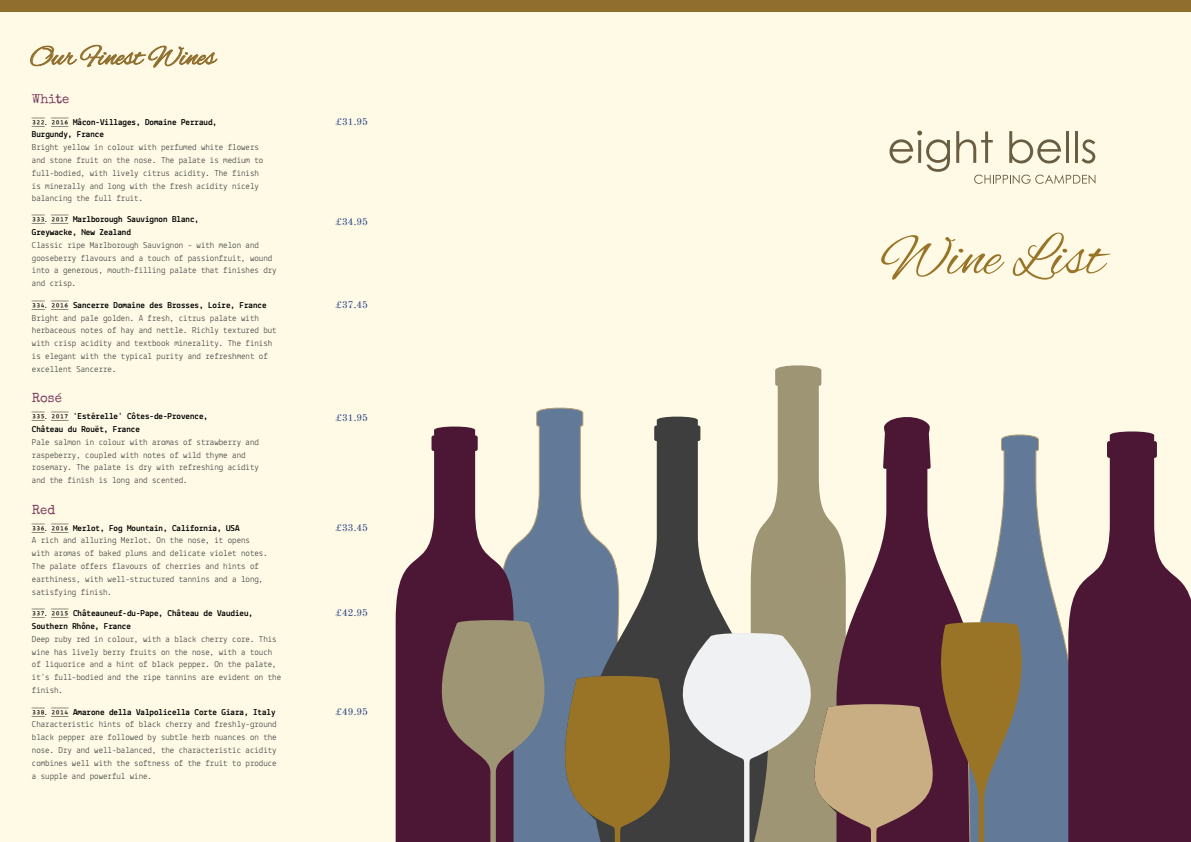
<style>
.page{position:relative;width:1191px;height:842px;background:#fffae5}
.page>*{position:absolute;margin:0;border:0;box-sizing:border-box;transform-origin:0 0}
.t1{font:59.6px "Alex Brush";color:#997427}
.t2{font:28.3px "Alex Brush";color:#906f2e}
.t3{font:13.1px "Special Elite";color:#7c3d61}
.t4{font:9.9px "Old Standard TT";color:#244087}
.t5{font:9.1px/12.8px "Lekton";color:#35383a}
.t6{font:700 9px/12.8px "Lekton";color:#000001}
</style>
<div class="page">
<div style="left:0;top:0;width:1191px;height:11px;background:#906f2e"></div>
<svg style="left:513px;top:407px;width:73px;height:213px;fill:#627998"></svg>
<svg style="left:768px;top:365px;width:68px;height:255px;fill:#9e9574"></svg>
<svg style="left:396px;top:426px;width:117px;height:194px;fill:#4c1735"></svg>
<svg style="left:586px;top:416px;width:182px;height:204px"></svg>
<svg style="left:836px;top:417px;width:126px;height:203px"></svg>
<svg style="left:980px;top:434px;width:88px;height:408px;fill:#627998"></svg>
<svg style="left:396px;top:620px;width:640px;height:222px;background:#816e64"></svg>
<svg style="left:1068px;top:431px;width:123px;height:411px;fill:#4c1735"></svg>
<svg style="left:889px;top:131px;width:61px;height:41px"></svg>
<svg style="left:956px;top:131px;width:36px;height:32px"></svg>
<svg style="left:1009px;top:131px;width:52px;height:33px"></svg>
<hr style="left:1066px;top:131px;width:3px;height:32px;background:#695d43">
<hr style="left:1074px;top:131px;width:3px;height:32px;background:#695d43">
<svg style="left:1081px;top:139px;width:14px;height:24px"></svg>
<svg style="left:974px;top:175px;width:121px;height:9px"></svg>
<svg style="left:30px;top:45px;width:187px;height:23px"></svg>
<p class="t2" style="left:30px;top:41px;width:187px">Our Finest Wines</p>
<p class="t3" style="left:32px;top:90px;width:39px">White</p>
<p class="t6" style="left:32px;top:115px;width:187px">322. 2016 Mâcon-Villages, Domaine Perraud,</p>
<p class="t6" style="left:32px;top:128px;width:74px">Burgundy, France</p>
<p class="t5" style="left:32px;top:141px;width:233px">Bright yellow in colour with perfumed white flowers and stone fruit on the nose. The palate is medium to full-bodied, with lively citrus acidity. The finish is minerally and long with the fresh acidity nicely balancing the full fruit.</p>
<p class="t6" style="left:32px;top:213px;width:169px">333. 2017 Marlborough Sauvignon Blanc,</p>
<p class="t6" style="left:32px;top:225px;width:101px">Greywacke, New Zealand</p>
<p class="t5" style="left:32px;top:238px;width:246px">Classic ripe Marlborough Sauvignon - with melon and gooseberry flavours and a touch of passionfruit, wound into a generous, mouth-filling palate that finishes dry and crisp.</p>
<p class="t6" style="left:32px;top:298px;width:236px">334. 2016 Sancerre Domaine des Brosses, Loire, France</p>
<p class="t5" style="left:32px;top:311px;width:246px">Bright and pale golden. A fresh, citrus palate with herbaceous notes of hay and nettle. Richly textured but with crisp acidity and textbook minerality. The finish is elegant with the typical purity and refreshment of excellent Sancerre.</p>
<p class="t3" style="left:32px;top:390px;width:31px">Rosé</p>
<p class="t6" style="left:32px;top:410px;width:178px">335. 2017 'Estérelle' Côtes-de-Provence,</p>
<p class="t6" style="left:32px;top:422px;width:110px">Château du Rouët, France</p>
<p class="t5" style="left:32px;top:435px;width:228px">Pale salmon in colour with aromas of strawberry and raspeberry, coupled with notes of wild thyme and rosemary. The palate is dry with refreshing acidity</p>
<p class="t5" style="left:32px;top:474px;width:157px">and the finish is long and scented.</p>
<p class="t3" style="left:32px;top:501px;width:25px">Red</p>
<p class="t6" style="left:32px;top:521px;width:209px">336. 2016 Merlot, Fog Mountain, California, USA</p>
<p class="t5" style="left:32px;top:534px;width:237px">A rich and alluring Merlot. On the nose, it opens with aromas of baked plums and delicate violet notes.<br>The palate offers flavours of cherries and hints of earthiness, with well-structured tannins and a long, satisfying finish.</p>
<p class="t6" style="left:32px;top:607px;width:223px">337. 2015 Châteauneuf-du-Pape, Château de Vaudieu,<br>Southern Rhône, France</p>
<p class="t5" style="left:32px;top:632px;width:251px">Deep ruby red in colour, with a black cherry core. This wine has lively berry fruits on the nose, with a touch of liquorice and a hint of black pepper. On the palate, it's full-bodied and the ripe tannins are evident on the finish.</p>
<p class="t6" style="left:32px;top:705px;width:245px">338. 2014 Amarone della Valpolicella Corte Giara, Italy</p>
<p class="t5" style="left:32px;top:718px;width:246px;text-align:justify">Characteristic hints of black cherry and freshly-ground black pepper are followed by subtle herb nuances on the nose. Dry and well-balanced, the characteristic acidity combines well with the softness of the fruit to produce a supple and powerful wine.</p>
<p class="t4" style="left:335px;top:115px;width:34px">£31.95</p>
<p class="t4" style="left:335px;top:214px;width:34px">£34.95</p>
<p class="t4" style="left:335px;top:297px;width:34px">£37.45</p>
<p class="t4" style="left:335px;top:410px;width:34px">£31.95</p>
<p class="t4" style="left:335px;top:520px;width:34px">£33.45</p>
<p class="t4" style="left:335px;top:605px;width:34px">£42.95</p>
<p class="t4" style="left:335px;top:704px;width:34px">£49.95</p>
<p class="t1" style="left:880px;top:224px;width:226px">Wine List</p>
</div>
